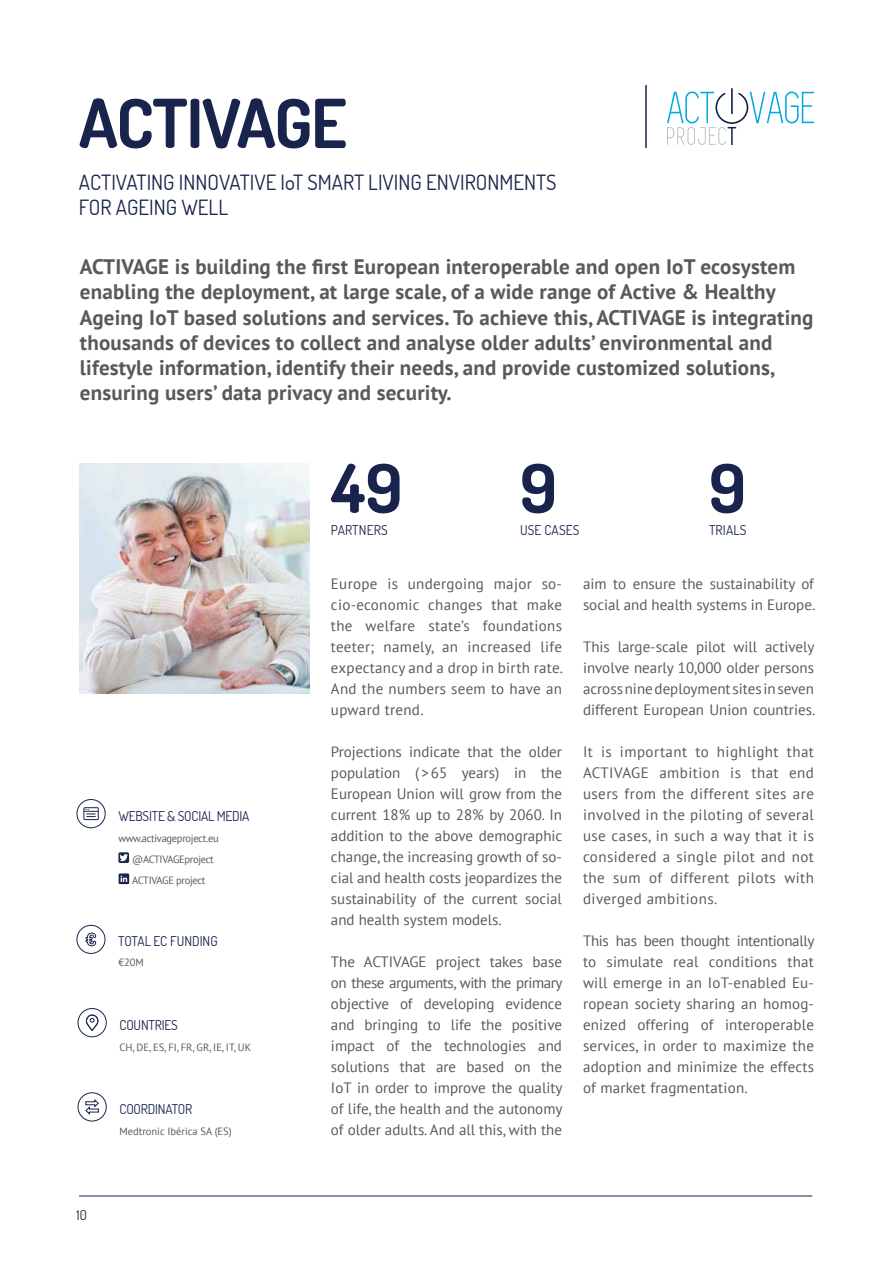
<style>
.page{position:relative;width:893px;height:1263px;background:#fff}
.page>*{position:absolute;margin:0;border:0;box-sizing:border-box;transform-origin:0 0}
.t1{font:700 67.5px "Dosis";color:#19244d}
.t2{font:700 21px/25.2px "PT Sans";letter-spacing:.01em;color:#58595b}
.t3{font:21px/25.2px "Dosis";color:#19244d}
.t4{font:15px/21px "PT Sans";color:#58595b;text-align:justify}
.t5{font:13.5px "Dosis";letter-spacing:-.015em;color:#19244d}
.t6{font:13.5px "Dosis";letter-spacing:.01em;color:#19244d}
.t7{font:10.5px/21.3px "PT Sans";letter-spacing:-.03em;color:#58595b}
.t8{font:10.5px "PT Sans";color:#58595b}
</style>
<div class="page">
<hr style="left:645px;top:85px;width:2px;height:63px;background:#19244d">
<hr style="left:731px;top:88px;width:2px;height:26px;background:#0f2045">
<svg style="left:667px;top:92px;width:147px;height:53px"></svg>
<img style="left:80px;top:464px;width:229px;height:229px">
<hr style="left:79px;top:1196px;width:733px;height:1px;background:#19244d">
<div style="left:78px;top:1008px;width:29px;height:29px;border:1px solid #19244d;border-radius:50%"></div>
<svg style="left:85px;top:1014px;width:14px;height:17px"></svg>
<div style="left:78px;top:1092px;width:29px;height:29px;border:1px solid #19244d;border-radius:50%"></div>
<svg style="left:85px;top:1099px;width:14px;height:16px"></svg>
<div style="left:77px;top:925px;width:28px;height:29px;border:1px solid #19244d;border-radius:50%"></div>
<svg style="left:85px;top:932px;width:12px;height:14px"></svg>
<div style="left:77px;top:799px;width:29px;height:29px;border:1px solid #19244d;border-radius:50%"></div>
<svg style="left:83px;top:807px;width:16px;height:13px"></svg>
<svg style="left:118px;top:852px;width:11px;height:11px"></svg>
<svg style="left:119px;top:873px;width:10px;height:11px"></svg>
<h1 class="t1" style="left:79px;top:80px;width:269px">ACTIVAG E</h1>
<h2 class="t3" style="left:79px;top:169px;width:477px">ACTIVATING INN OVATIVE IOT SMART LIVING ENVIRONM ENTS<br>FOR AGEING WELL</h2>
<p class="t2" style="left:80px;top:254px;width:735px">ACTIVAGE is building the first European interoperable and open IoT ecosystem enabling the deployment, at large scale, of a wide range of Active &amp; Healthy Ageing IoT based solutions and services. To achieve this, ACTIVAGE is integrating thousands of devices to collect and analyse older adults’ environmental and lifestyle information, identify their needs, and provide customized solutions, ensuring users’ data privacy and security.</p>
<h1 class="t1" style="left:331px;top:445px;width:73px">49</h1>
<h1 class="t1" style="left:520px;top:445px;width:39px">9</h1>
<h1 class="t1" style="left:709px;top:445px;width:39px">9</h1>
<p class="t5" style="left:77px;top:1206px;width:12px">10</p>
<p class="t5" style="left:118px;top:807px;width:133px">WEBSITE &amp; SOCIAL MEDIA</p>
<p class="t7" style="left:132px;top:827px;width:88px;text-indent:-14px">www.activageproject.eu @ACTIVAGEproject</p>
<p class="t7" style="left:132px;top:869px;width:75px">ACTIVAGE project</p>
<p class="t5" style="left:118px;top:932px;width:101px">TOTAL EC FUNDING</p>
<p class="t7" style="left:118px;top:952px;width:27px">€20M</p>
<p class="t5" style="left:119px;top:1016px;width:58px">COUNTRIES</p>
<p class="t8" style="left:119px;top:1040px;width:133px">CH, DE, ES, FI, FR, GR, IE, IT, UK</p>
<p class="t5" style="left:119px;top:1100px;width:74px">COORDINATOR</p>
<p class="t8" style="left:119px;top:1124px;width:114px">Medtronic Ibérica SA (ES)</p>
<p class="t6" style="left:331px;top:522px;width:57px">PARTNERS</p>
<p class="t5" style="left:520px;top:522px;width:60px">US E CASES</p>
<p class="t5" style="left:709px;top:522px;width:32px">TRIALS</p>
<p class="t4" style="left:331px;top:573px;width:234px">Europe is undergoing major so&shy;cio-economic changes that make the welfare state’s foundations teeter; namely, an increased life expectancy and a drop in birth rate.<br>And the numbers seem to have an upward trend.</p>
<p class="t4" style="left:331px;top:741px;width:233px">Projections indicate that the older population (&gt;65 years) in the European Union will grow from the current 18% up to 28% by 2060. In addition to the above demographic change, the increasing growth of so&shy;cial and health costs jeopardizes the sustainability of the current social and health system models.</p>
<p class="t4" style="left:331px;top:951px;width:233px">The ACTIVAGE project takes base on these arguments, with the primary objective of developing evidence and bringing to life the positive impact of the technologies and solutions that are based on the IoT in order to improve the quality of life, the health and the autonomy of older adults. And all this, with the</p>
<p class="t4" style="left:583px;top:573px;width:234px">aim to ensure the sustainability of social and health systems in Europe.</p>
<p class="t4" style="left:583px;top:636px;width:234px">This large-scale pilot will actively involve nearly 10,000 older persons across nine deployment sites in seven different European Union countries.</p>
<p class="t4" style="left:583px;top:741px;width:233px">It is important to highlight that ACTIVAGE ambition is that end users from the different sites are involved in the piloting of several use cases, in such a way that it is considered a single pilot and not the sum of different pilots with diverged ambitions.</p>
<p class="t4" style="left:583px;top:930px;width:233px">This has been thought intentionally to simulate real conditions that will emerge in an IoT-enabled Eu&shy;ropean society sharing an homog&shy;enized offering of interoperable services, in order to maximize the adoption and minimize the effects of market fragmentation.</p>
</div>
